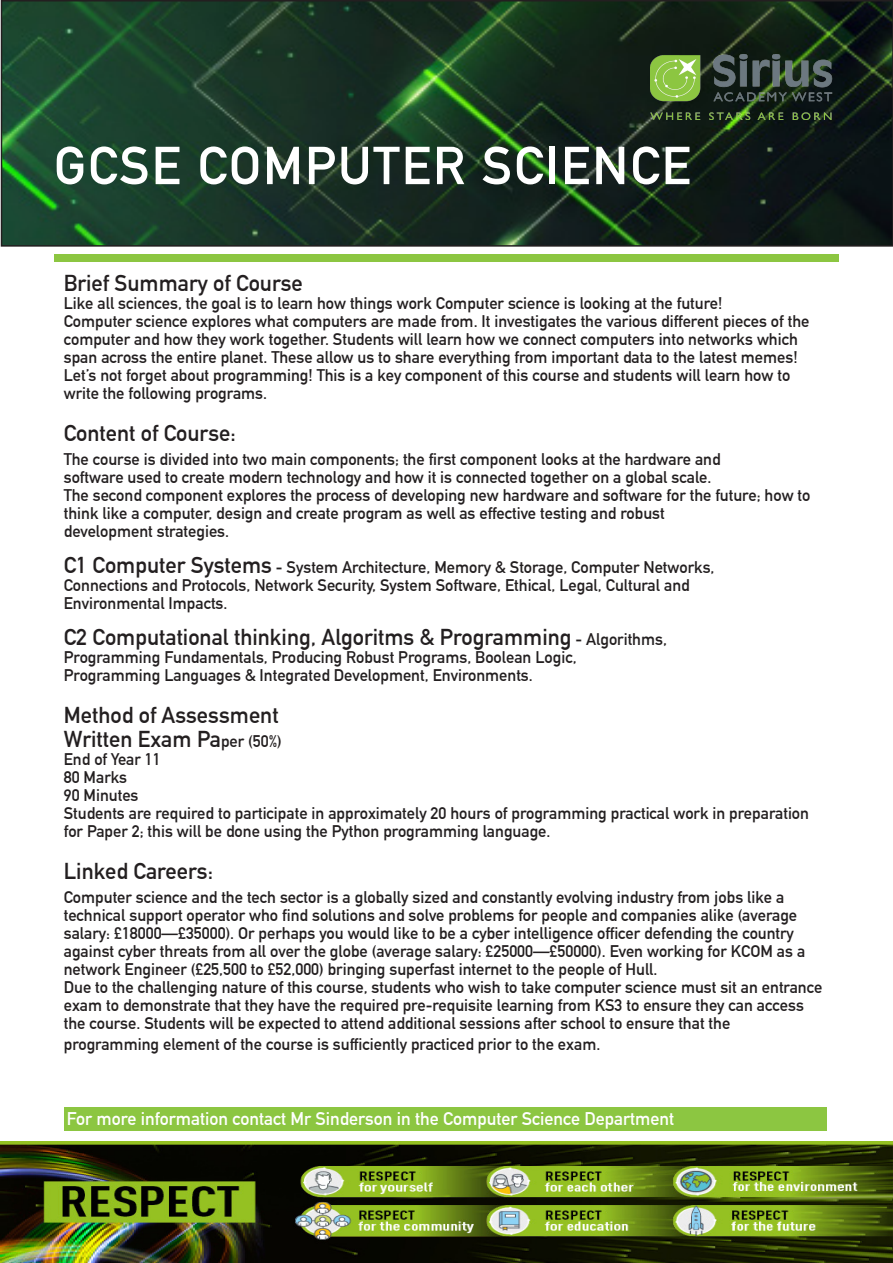
<style>
.page{position:relative;width:893px;height:1263px;background:#fff}
.page>*{position:absolute;margin:0;border:0;box-sizing:border-box;transform-origin:0 0}
.t1{font:700 52.5px "DIN Alternate";letter-spacing:.04em;color:#fff}
.t2{font:700 22.5px "DIN Alternate";color:#231f20}
.t3{font:700 18px "DIN Alternate";color:#fff}
.t4{font:700 16.5px/18px "DIN Alternate";color:#231f20}
.s1{font-size:22.5px}
.s2{font-size:16.5px}
</style>
<div class="page">
<hr style="left:1px;top:1261px;width:315px;height:2px;background:#231f20">
<img style="left:4px;top:3px;width:886px;height:241px">
<div style="left:1px;top:0;width:892px;height:247px;border:2px solid #231f20"></div>
<img style="left:651px;top:54px;width:187px;height:66px">
<div style="left:54px;top:255px;width:785px;height:7px;background:#8cc641"></div>
<div style="left:64px;top:1108px;width:763px;height:23px;background:#8cc641"></div>
<img style="left:1px;top:1142px;width:892px;height:120px">
<p class="t1" style="left:54px;top:126px;width:638px">GCSE COMPUTER SCIENCE</p>
<p class="t2" style="left:64px;top:266px;width:241px">Brief Summary of Course</p>
<p class="t4" style="left:64px;top:293px;width:660px">Like all sciences, the goal is to learn how things work Computer science is looking at the future!</p>
<p class="t4" style="left:64px;top:311px;width:747px">Computer science explores what computers are made from. It investigates the various different pieces of the computer and how they work together. Students will learn how we connect computers into networks which span across the entire planet. These allow us to share everything from important data to the latest memes!<br>Let’s not forget about programming! This is a key component of this course and students will learn how to write the following programs.</p>
<p class="t2" style="left:64px;top:416px;width:174px">Content of Course:</p>
<p class="t4" style="left:64px;top:449px;width:658px">The course is divided into two main components; the first component looks at the hardware and</p>
<p class="t4" style="left:64px;top:467px;width:649px">software used to create modern technology and how it is connected together on a global scale.</p>
<p class="t4" style="left:64px;top:485px;width:748px">The second component explores the process of developing new hardware and software for the future; how to think like a computer, design and create program as well as effective testing and robust</p>
<p class="t4" style="left:64px;top:521px;width:167px">development strategies.</p>
<p class="t4" style="left:64px;top:557px;width:652px"><span class="s1">C1 Computer Systems</span> - System Architecture, Memory &amp; Storage, Computer Networks,</p>
<p class="t4" style="left:64px;top:575px;width:627px">Connections and Protocols, Network Security, System Software, Ethical, Legal, Cultural and</p>
<p class="t4" style="left:64px;top:593px;width:165px">Environmental Impacts.</p>
<p class="t2" style="left:64px;top:620px;width:605px">C2 Computational thinking, Algoritms &amp; Programming <span class="s2">- Algorithms,</span></p>
<p class="t4" style="left:64px;top:647px;width:514px">Programming Fundamentals, Producing Robust Programs, Boolean Logic,</p>
<p class="t4" style="left:64px;top:665px;width:471px">Programming Languages &amp; Integrated Development, Environments.</p>
<p class="t2" style="left:64px;top:698px;width:216px">Method of Assessment</p>
<p class="t2" style="left:64px;top:722px;width:220px">Written Exam Pa<span class="s2">per (50%)</span></p>
<p class="t4" style="left:64px;top:749px;width:98px">End of Year 11</p>
<p class="t4" style="left:64px;top:767px;width:65px">80 Marks</p>
<p class="t4" style="left:64px;top:785px;width:76px">90 Minutes</p>
<p class="t4" style="left:64px;top:803px;width:747px">Students are required to participate in approximately 20 hours of programming practical work in preparation for Paper 2; this will be done using the Python programming language.</p>
<p class="t2" style="left:64px;top:854px;width:151px">Linked Careers:</p>
<p class="t4" style="left:64px;top:887px;width:722px">Computer science and the tech sector is a globally sized and constantly evolving industry from jobs like a</p>
<p class="t4" style="left:64px;top:905px;width:743px">technical support operator who find solutions and solve problems for people and companies alike (average salary: £18000—£35000). Or perhaps you would like to be a cyber intelligence officer defending the country against cyber threats from all over the globe (average salary: £25000—£50000). Even working for KCOM as a network Engineer (£25,500 to £52,000) bringing superfast internet to the people of Hull.</p>
<p class="t4" style="left:64px;top:977px;width:760px">Due to the challenging nature of this course, students who wish to take computer science must sit an entrance exam to demonstrate that they have the required pre-requisite learning from KS3 to ensure they can access the course. Students will be expected to attend additional sessions after school to ensure that the</p>
<p class="t4" style="left:64px;top:1034px;width:538px">programming element of the course is sufficiently practiced prior to the exam.</p>
<p class="t3" style="left:67px;top:1105px;width:609px">For more information contact Mr Sinderson in the Computer Science Department</p>
</div>
